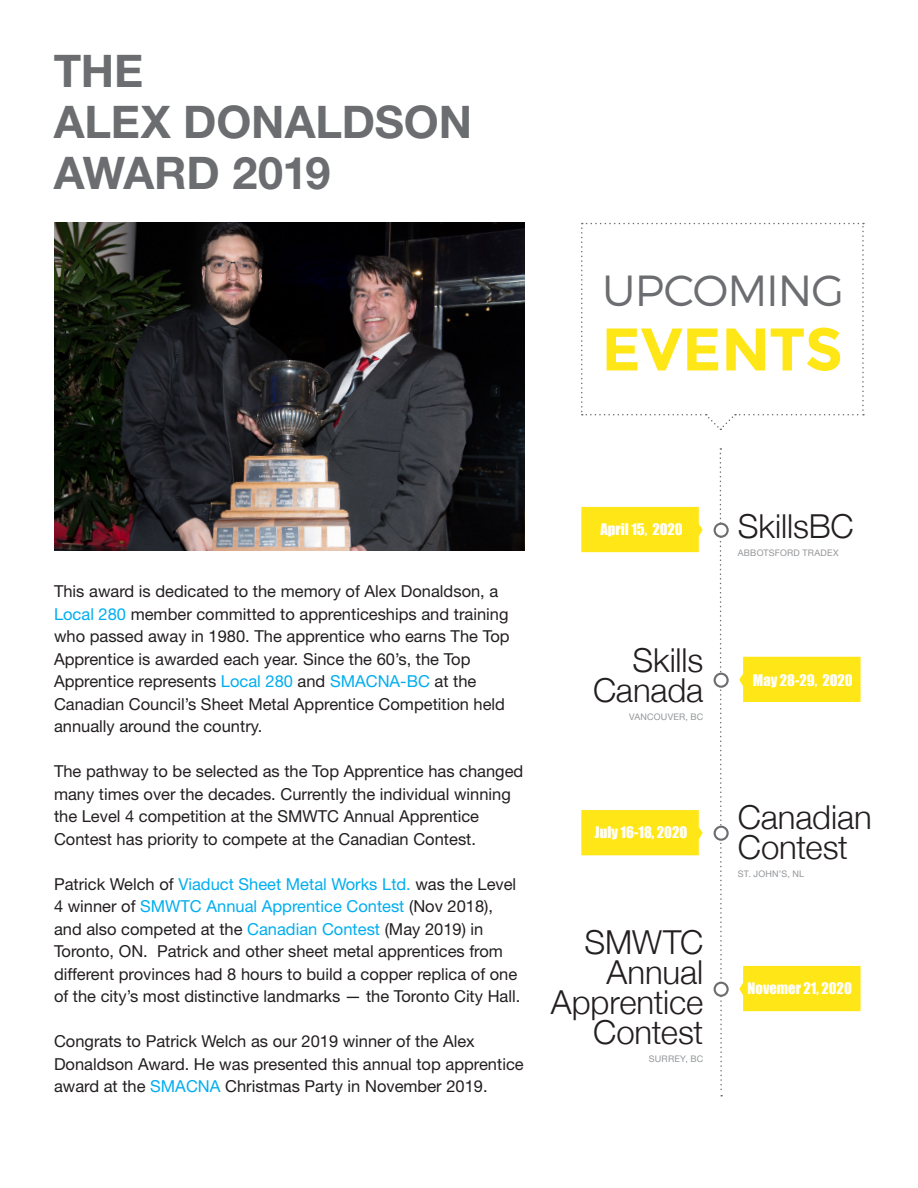
<style>
.page{position:relative;width:918px;height:1188px;background:#fff}
.page>*{position:absolute;margin:0;border:0;box-sizing:border-box;transform-origin:0 0}
.Side_Bars_Title{font:700 60px "Montserrat";letter-spacing:-.005em;color:#ffe616}
.Subhead{font:700 45px/51px "Helvetica Neue LT Std";letter-spacing:-.005em;color:#6c6d70}
.Side_Bars_Title-2{font:300 43.5px "Montserrat";letter-spacing:-.02em;color:#6c6d70}
.Body{font:300 33px "Helvetica Neue";letter-spacing:-.005em;color:#231f20}
.t1{font:16.5px/22.5px "Helvetica Neue LT Std";color:#231f20}
.t2{font:14.7px "Impact";color:#fff}
.Body-2{font:9px "Helvetica Neue";letter-spacing:.025em;color:#939598}
.s1{color:#00aeef}
</style>
<div class="page">
<svg style="left:581px;top:223px;width:283px;height:207px"></svg>
<img style="left:54px;top:223px;width:471px;height:327px">
<svg style="left:719px;top:448px;width:4px;height:648px"></svg>
<div style="left:581px;top:810px;width:122px;height:45px;background:#ffe616"></div>
<div style="left:739px;top:657px;width:122px;height:45px;background:#ffe616"></div>
<div style="left:739px;top:966px;width:122px;height:45px;background:#ffe616"></div>
<svg style="left:714px;top:523px;width:15px;height:15px"></svg>
<div style="left:716px;top:525px;width:11px;height:11px;background:#fff;border-radius:50%"></div>
<svg style="left:714px;top:673px;width:15px;height:15px"></svg>
<div style="left:716px;top:675px;width:11px;height:11px;background:#fff;border-radius:50%"></div>
<svg style="left:714px;top:826px;width:15px;height:15px"></svg>
<div style="left:716px;top:828px;width:11px;height:11px;background:#fff;border-radius:50%"></div>
<svg style="left:714px;top:982px;width:15px;height:15px"></svg>
<div style="left:716px;top:984px;width:11px;height:11px;background:#fff;border-radius:50%"></div>
<div style="left:581px;top:507px;width:122px;height:45px;background:#ffe616"></div>
<p class="Subhead" style="left:54px;top:44px;width:420px">THE<br>ALEX DONALDSON<br>AWARD 2019</p>
<p class="Side_Bars_Title-2" style="left:602px;top:264px;width:244px">UPCOMING</p>
<p class="Side_Bars_Title" style="left:601px;top:314px;width:243px">EVENTS</p>
<p class="t1" style="left:54px;top:580px;width:457px">This award is dedicated to the memory of Alex Donaldson, a <span class="s1">Local 280</span> member committed to apprenticeships and training who passed away in 1980. The apprentice who earns The Top Apprentice is awarded each year. Since the 60’s, the Top Apprentice represents <span class="s1">Local 280</span> and <span class="s1">SMACNA-BC</span> at the Canadian Council’s Sheet Metal Apprentice Competition held annually around the country.</p>
<p class="t1" style="left:54px;top:760px;width:471px">The pathway to be selected as the Top Apprentice has changed many times over the decades. Currently the individual winning the Level 4 competition at the SMWTC Annual Apprentice Contest has priority to compete at the Canadian Contest.</p>
<p class="t1" style="left:54px;top:872px;width:468px">Patrick Welch of <span class="s1">Viaduct Sheet Metal Works Ltd.</span> was the Level 4 winner of <span class="s1">SMWTC Annual Apprentice Contest</span> (Nov 2018), and also competed at the <span class="s1">Canadian Contest</span> (May 2019) in Toronto, ON. Patrick and other sheet metal apprentices from different provinces had 8 hours to build a copper replica of one of the city’s most distinctive landmarks — the Toronto City Hall.</p>
<p class="t1" style="left:54px;top:1030px;width:471px">Congrats to Patrick Welch as our 2019 winner of the Alex<br>Donaldson Award. He was presented this annual top apprentice award at the <span class="s1">SMACNA</span> Christmas Party in November 2019.</p>
<p class="t2" style="left:600px;top:518px;width:84px">April 15, 2020</p>
<p class="Body" style="left:632px;top:634px;width:73px">Skills</p>
<p class="Body" style="left:593px;top:664px;width:112px">Canada</p>
<p class="Body-2" style="left:629px;top:710px;width:76px">VANCOUVER, BC</p>
<p class="t2" style="left:595px;top:821px;width:94px">July 16-18, 2020</p>
<p class="Body" style="left:584px;top:916px;width:120px">SMWTC</p>
<p class="Body" style="left:607px;top:946px;width:98px">Annual</p>
<p class="Body" style="left:551px;top:976px;width:154px">Apprentice</p>
<p class="Body" style="left:593px;top:1006px;width:112px">Contest</p>
<p class="Body-2" style="left:649px;top:1053px;width:56px">SURREY, BC</p>
<p class="Body" style="left:738px;top:500px;width:117px">SkillsBC</p>
<p class="Body-2" style="left:738px;top:546px;width:102px">ABBOTSFORD TRADEX</p>
<p class="t2" style="left:753px;top:669px;width:101px">May 28-29, 2020</p>
<p class="Body" style="left:738px;top:791px;width:135px">Canadian</p>
<p class="Body" style="left:738px;top:821px;width:112px">Contest</p>
<p class="Body-2" style="left:738px;top:868px;width:68px">ST. JOHN’S, NL</p>
<p class="t2" style="left:748px;top:977px;width:106px">Novemer 21, 2020</p>
</div>
